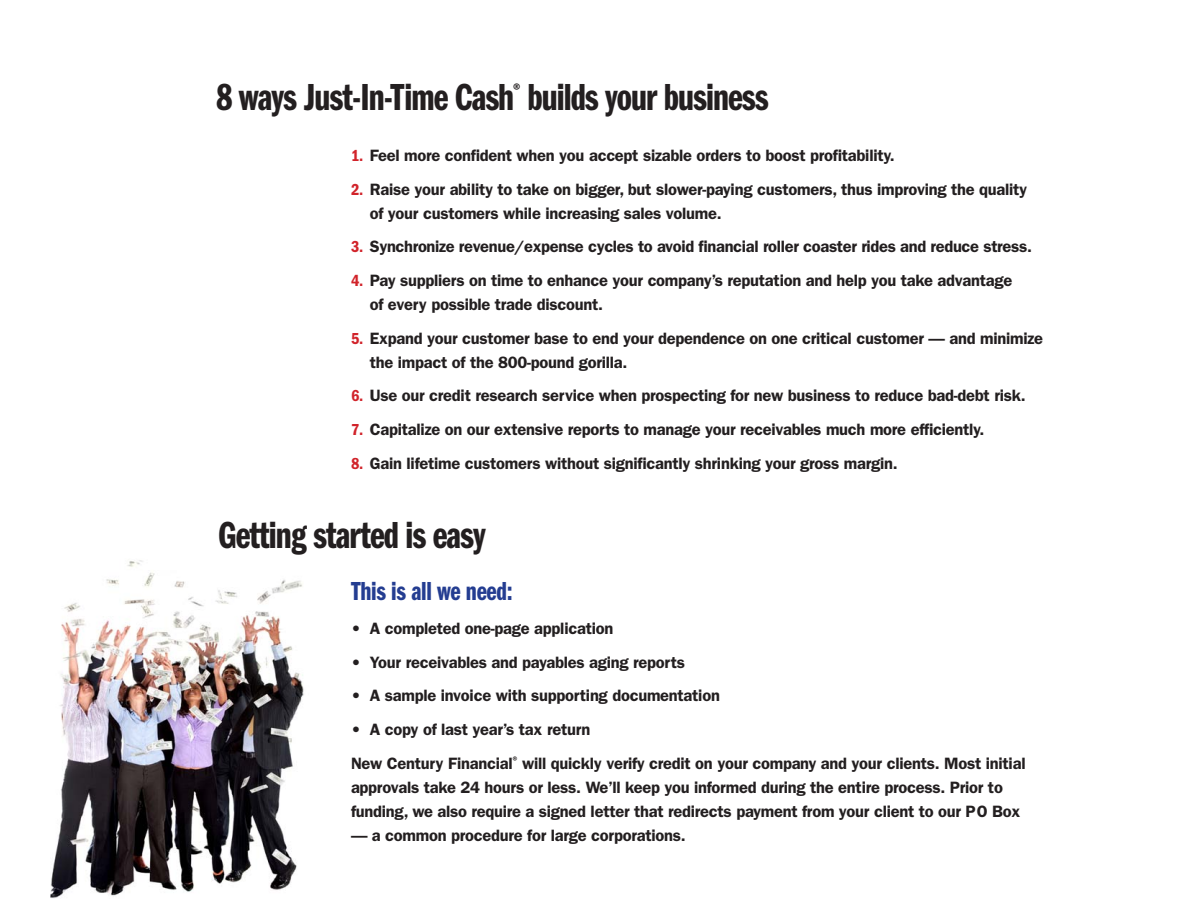
<style>
.page{position:relative;width:1188px;height:918px;background:#fff}
.page>*{position:absolute;margin:0;border:0;box-sizing:border-box;transform-origin:0 0}
.head{font:39px "Franklin Gothic Demi Cmpr";letter-spacing:-.025em;color:#231f20}
.subhead{font:27px "Franklin Gothic Demi Cmpr";letter-spacing:-.01em;color:#243d91}
.bullets{font:600 16.5px/24px "Franklin Gothic";letter-spacing:-.015em;color:#231f20}
.Text{font:600 16.5px/24px "Franklin Gothic";letter-spacing:-.015em;color:#231f20}
.head-2{font:15.75px "Franklin Gothic Demi Cmpr";color:#231f20}
.s1{font-stretch:condensed;color:#d1232a}
.s2{font-weight:800}
</style>
<div class="page">
<img style="left:50px;top:560px;width:254px;height:338px">
<p class="head-2" style="left:513px;top:80px;width:9px">®</p>
<p class="head" style="left:216px;top:76px;width:554px">8 ways Just-In-Time Cash builds your business</p>
<p class="bullets" style="left:351px;top:143px;width:545px"><span class="s1">1.</span> Feel more confident when you accept sizable orders to boost profitability.</p>
<p class="bullets" style="left:370px;top:177px;width:659px;text-indent:-19px"><span class="s1">2.</span> Raise your ability to take on bigger, but slower-paying customers, thus improving the quality of your customers while increasing sales volume.</p>
<p class="bullets" style="left:351px;top:235px;width:682px"><span class="s1">3.</span> Synchronize revenue/expense cycles to avoid financial roller coaster rides and reduce stress.</p>
<p class="bullets" style="left:370px;top:268px;width:644px;text-indent:-19px"><span class="s1">4.</span> Pay suppliers on time to enhance your company’s reputation and help you take advantage of every possible trade discount.</p>
<p class="bullets" style="left:370px;top:326px;width:675px;text-indent:-19px"><span class="s1">5.</span> Expand your customer base to end your dependence on one critical customer — and minimize the impact of the 800-pound gorilla.</p>
<p class="bullets" style="left:351px;top:384px;width:676px"><span class="s1">6.</span> Use our credit research service when prospecting for new business to reduce bad-debt risk.</p>
<p class="bullets" style="left:351px;top:418px;width:635px"><span class="s1">7.</span> Capitalize on our extensive reports to manage your receivables much more efficiently.</p>
<p class="bullets" style="left:351px;top:451px;width:548px"><span class="s1">8.</span> Gain lifetime customers without significantly shrinking your gross margin.</p>
<p class="head" style="left:218px;top:514px;width:269px">Getting started is easy</p>
<p class="subhead" style="left:351px;top:576px;width:163px">This is all we need:</p>
<p class="bullets" style="left:351px;top:616px;width:264px"><span class="s2">•</span> A completed one-page application</p>
<p class="bullets" style="left:351px;top:650px;width:336px"><span class="s2">•</span> Your receivables and payables aging reports</p>
<p class="bullets" style="left:351px;top:684px;width:370px"><span class="s2">•</span> A sample invoice with supporting documentation</p>
<p class="bullets" style="left:351px;top:717px;width:241px"><span class="s2">•</span> A copy of last year’s tax return</p>
<p class="Text" style="left:351px;top:751px;width:676px">New Century Financial<sup>®</sup> will quickly verify credit on your company and your clients. Most initial approvals take 24 hours or less. We’ll keep you informed during the entire process. Prior to funding, we also require a signed letter that redirects payment from your client to our PO Box</p>
<p class="Text" style="left:351px;top:823px;width:336px">— a common procedure for large corporations.</p>
</div>
